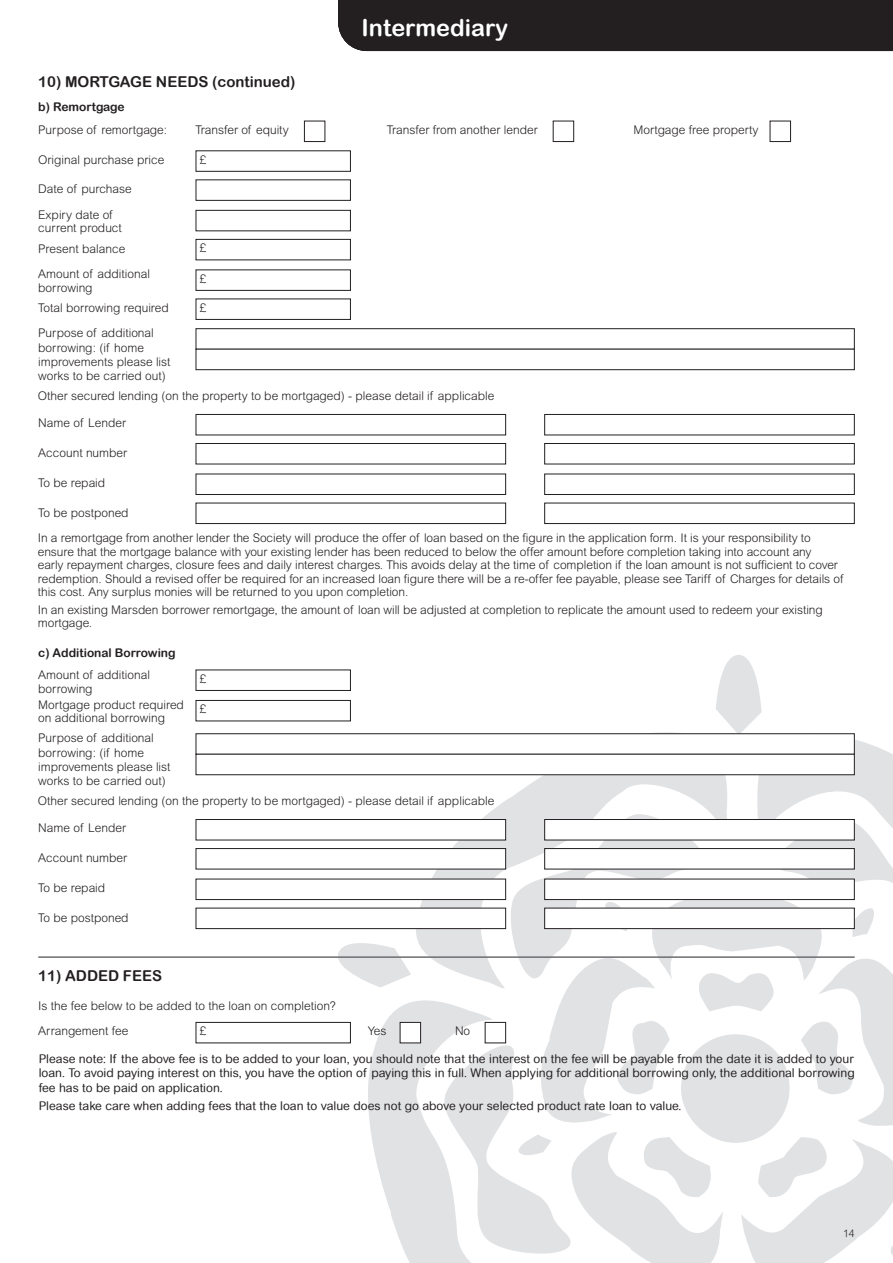
<style>
.page{position:relative;width:893px;height:1263px;background:#fff}
.page>*{position:absolute;margin:0;border:0;box-sizing:border-box;transform-origin:0 0}
.t1{font:23.4px "Arial Rounded MT";color:#fff}
.t2{font:23.4px "Arial Rounded MT Bold";color:#fff}
.Heading{font:15px "Arial Rounded MT Bold";color:#231f20}
.Form_Details{font:300 12px/13.5px "Arial Rounded MT Std";color:#231f20}
.Paragraph_Style_1{font:12px/14.4px "Arial Rounded MT";color:#231f20;text-align:justify}
.Paragraph_Style_1-2{font:12px "Arial Rounded MT Bold";color:#231f20}
.t3{font:300 10.5px "Arial Rounded MT Std";color:#231f20}
</style>
<div class="page">
<svg style="left:368px;top:987px;width:66px;height:276px;fill:#e1e2e4"></svg>
<svg style="left:338px;top:943px;width:69px;height:44px"></svg>
<svg style="left:407px;top:775px;width:27px;height:215px"></svg>
<svg style="left:434px;top:655px;width:459px;height:608px"></svg>
<div style="left:304px;top:121px;width:21px;height:21px;border:1px solid #231f20"></div>
<div style="left:553px;top:121px;width:21px;height:21px;border:1px solid #231f20"></div>
<div style="left:770px;top:121px;width:21px;height:21px;border:1px solid #231f20"></div>
<div style="left:196px;top:150px;width:155px;height:22px;border:1px solid #231f20"></div>
<div style="left:196px;top:179px;width:155px;height:22px;border:1px solid #231f20"></div>
<div style="left:196px;top:210px;width:155px;height:21px;border:1px solid #231f20"></div>
<div style="left:196px;top:239px;width:155px;height:21px;border:1px solid #231f20"></div>
<div style="left:196px;top:269px;width:155px;height:22px;border:1px solid #231f20"></div>
<div style="left:196px;top:299px;width:155px;height:21px;border:1px solid #231f20"></div>
<div style="left:196px;top:328px;width:659px;height:22px;border:1px solid #231f20"></div>
<div style="left:196px;top:349px;width:659px;height:21px;border:1px solid #231f20"></div>
<div style="left:196px;top:414px;width:310px;height:21px;border:1px solid #231f20"></div>
<div style="left:196px;top:474px;width:310px;height:21px;border:1px solid #231f20"></div>
<div style="left:196px;top:443px;width:310px;height:21px;border:1px solid #231f20"></div>
<div style="left:196px;top:503px;width:310px;height:21px;border:1px solid #231f20"></div>
<div style="left:544px;top:414px;width:311px;height:21px;border:1px solid #231f20"></div>
<div style="left:544px;top:474px;width:311px;height:21px;border:1px solid #231f20"></div>
<div style="left:544px;top:443px;width:311px;height:21px;border:1px solid #231f20"></div>
<div style="left:544px;top:503px;width:311px;height:21px;border:1px solid #231f20"></div>
<div style="left:196px;top:669px;width:155px;height:22px;border:1px solid #231f20"></div>
<div style="left:196px;top:700px;width:155px;height:21px;border:1px solid #231f20"></div>
<div style="left:196px;top:734px;width:658px;height:20px;background:#fff"></div>
<div style="left:196px;top:733px;width:659px;height:22px;border:1px solid #231f20"></div>
<div style="left:196px;top:754px;width:658px;height:21px;background:#fff"></div>
<div style="left:196px;top:754px;width:659px;height:21px;border:1px solid #231f20"></div>
<div style="left:196px;top:819px;width:310px;height:21px;background:#fff"></div>
<div style="left:196px;top:819px;width:310px;height:21px;border:1px solid #231f20"></div>
<div style="left:196px;top:879px;width:310px;height:20px;background:#fff"></div>
<div style="left:196px;top:879px;width:310px;height:21px;border:1px solid #231f20"></div>
<div style="left:196px;top:848px;width:310px;height:21px;background:#fff"></div>
<div style="left:196px;top:848px;width:310px;height:21px;border:1px solid #231f20"></div>
<div style="left:196px;top:908px;width:310px;height:20px;background:#fff"></div>
<div style="left:196px;top:908px;width:310px;height:21px;border:1px solid #231f20"></div>
<div style="left:545px;top:819px;width:309px;height:21px;background:#fff"></div>
<div style="left:544px;top:819px;width:311px;height:21px;border:1px solid #231f20"></div>
<div style="left:545px;top:879px;width:309px;height:20px;background:#fff"></div>
<div style="left:544px;top:879px;width:311px;height:21px;border:1px solid #231f20"></div>
<div style="left:545px;top:848px;width:309px;height:21px;background:#fff"></div>
<div style="left:544px;top:848px;width:311px;height:21px;border:1px solid #231f20"></div>
<div style="left:545px;top:908px;width:309px;height:20px;background:#fff"></div>
<div style="left:544px;top:908px;width:311px;height:21px;border:1px solid #231f20"></div>
<div style="left:196px;top:1022px;width:155px;height:21px;border:1px solid #231f20"></div>
<div style="left:400px;top:1022px;width:21px;height:21px;background:#fff"></div>
<div style="left:400px;top:1022px;width:21px;height:21px;border:1px solid #231f20"></div>
<div style="left:485px;top:1022px;width:21px;height:21px;background:#fff"></div>
<div style="left:485px;top:1022px;width:21px;height:21px;border:1px solid #231f20"></div>
<hr style="left:38px;top:956px;width:817px;height:2px;background:#6c6d70">
<div style="left:338px;top:0;width:555px;height:51px;background:#231f20"></div>
<p class="Heading" style="left:38px;top:73px;width:259px">10) MORTGAGE NEEDS (continued)</p>
<p class="Paragraph_Style_1-2" style="left:38px;top:100px;width:88px">b) Remortgage</p>
<p class="t2" style="left:362px;top:14px;width:148px">Intermediary</p>
<h1 class="t1" style="left:362px;top:19px;width:139px">Intermediary</h1>
<p class="Form_Details" style="left:38px;top:123px;width:130px">Purpose of remortgage:</p>
<p class="Form_Details" style="left:196px;top:123px;width:95px">Transfer of equity</p>
<p class="Form_Details" style="left:387px;top:123px;width:152px">Transfer from another lender</p>
<p class="Form_Details" style="left:634px;top:123px;width:126px">Mortgage free property</p>
<p class="Form_Details" style="left:38px;top:152px;width:128px">Original purchase price</p>
<p class="Form_Details" style="left:200px;top:152px;width:8px">£</p>
<p class="Form_Details" style="left:38px;top:182px;width:95px">Date of purchase</p>
<p class="Form_Details" style="left:38px;top:208px;width:76px">Expiry date of</p>
<p class="Form_Details" style="left:38px;top:221px;width:85px">current product</p>
<p class="Form_Details" style="left:38px;top:242px;width:89px">Present balance</p>
<p class="Form_Details" style="left:200px;top:241px;width:8px">£</p>
<p class="Form_Details" style="left:38px;top:267px;width:113px">Amount of additional borrowing</p>
<p class="Form_Details" style="left:200px;top:272px;width:8px">£</p>
<p class="Form_Details" style="left:38px;top:301px;width:132px">Total borrowing required</p>
<p class="Form_Details" style="left:200px;top:301px;width:8px">£</p>
<p class="Form_Details" style="left:38px;top:326px;width:117px">Purpose of additional</p>
<p class="Form_Details" style="left:38px;top:340px;width:107px">borrowing: (if home</p>
<p class="Form_Details" style="left:38px;top:354px;width:134px;line-height:14.4px">improvements please list works to be carried out)</p>
<p class="Form_Details" style="left:38px;top:389px;width:458px">Other secured lending (on the property to be mortgaged) - please detail if applicable</p>
<p class="Form_Details" style="left:38px;top:416px;width:89px">Name of Lender</p>
<p class="Form_Details" style="left:38px;top:446px;width:90px">Account number</p>
<p class="Form_Details" style="left:38px;top:476px;width:69px">To be repaid</p>
<p class="Form_Details" style="left:38px;top:505px;width:92px">To be postponed</p>
<p class="Form_Details" style="left:38px;top:531px;width:807px">In a remortgage from another lender the Society will produce the offer of loan based on the figure in the application form. It is your responsibility to ensure that the mortgage balance with your existing lender has been reduced to below the offer amount before completion taking into account any<br>early repayment charges, closure fees and daily interest charges. This avoids delay at the time of completion if the loan amount is not sufficient to cover redemption. Should a revised offer be required for an increased loan figure there will be a re-offer fee payable, please see Tariff of Charges for details of this cost. Any surplus monies will be returned to you upon completion.</p>
<p class="Form_Details" style="left:38px;top:603px;width:786px">In an existing Marsden borrower remortgage, the amount of loan will be adjusted at completion to replicate the amount used to redeem your existing mortgage.</p>
<p class="Paragraph_Style_1-2" style="left:38px;top:645px;width:139px">c) Additional Borrowing</p>
<p class="Form_Details" style="left:38px;top:668px;width:113px">Amount of additional</p>
<p class="Form_Details" style="left:200px;top:672px;width:8px">£</p>
<p class="Form_Details" style="left:38px;top:682px;width:56px">borrowing</p>
<p class="Form_Details" style="left:38px;top:698px;width:147px">Mortgage product required on additional borrowing</p>
<p class="Form_Details" style="left:200px;top:702px;width:8px">£</p>
<p class="Form_Details" style="left:38px;top:731px;width:117px">Purpose of additional</p>
<p class="Form_Details" style="left:38px;top:745px;width:107px">borrowing: (if home</p>
<p class="Form_Details" style="left:38px;top:759px;width:134px;line-height:14.4px">improvements please list works to be carried out)</p>
<p class="Form_Details" style="left:38px;top:794px;width:458px">Other secured lending (on the property to be mortgaged) - please detail if applicable</p>
<p class="Form_Details" style="left:38px;top:821px;width:89px">Name of Lender</p>
<p class="Form_Details" style="left:38px;top:851px;width:90px">Account number</p>
<p class="Form_Details" style="left:38px;top:881px;width:69px">To be repaid</p>
<p class="Form_Details" style="left:38px;top:910px;width:92px">To be postponed</p>
<p class="Heading" style="left:38px;top:967px;width:125px">11) ADDED FEES</p>
<p class="Form_Details" style="left:38px;top:999px;width:299px">Is the fee below to be added to the loan on completion?</p>
<p class="Form_Details" style="left:38px;top:1024px;width:92px">Arrangement fee</p>
<p class="Form_Details" style="left:200px;top:1024px;width:8px">£</p>
<p class="Form_Details" style="left:368px;top:1024px;width:20px">Yes</p>
<p class="Form_Details" style="left:455px;top:1024px;width:17px">No</p>
<p class="Paragraph_Style_1" style="left:39px;top:1051px;width:817px">Please note: If the above fee is to be added to your loan, you should note that the interest on the fee will be payable from the date it is added to your loan. To avoid paying interest on this, you have the option of paying this in full. When applying for additional borrowing only, the additional borrowing fee has to be paid on application.</p>
<p class="Paragraph_Style_1" style="left:39px;top:1099px;width:644px">Please take care when adding fees that the loan to value does not go above your selected product rate loan to value.</p>
<p class="t3" style="left:843px;top:1227px;width:13px">14</p>
</div>
